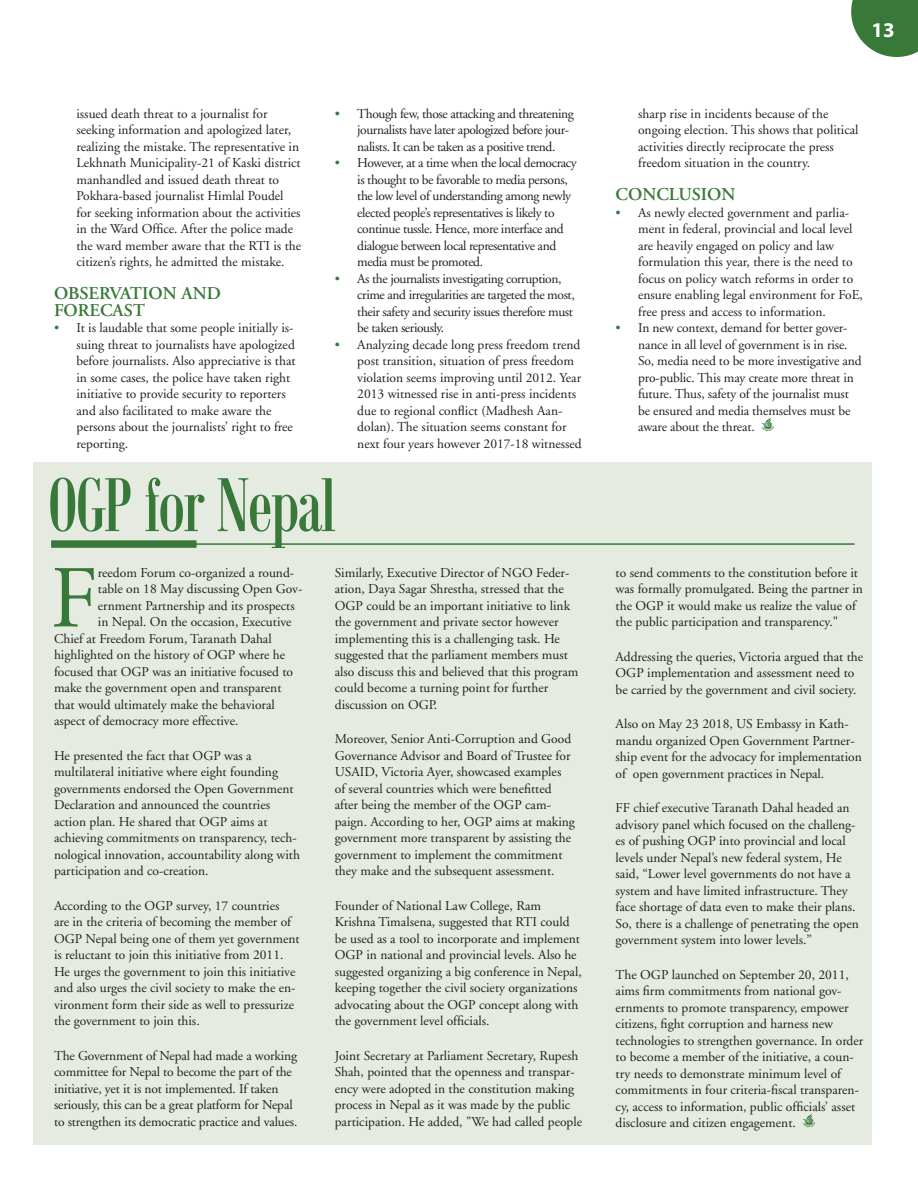
<style>
.page{position:relative;width:918px;height:1188px;background:#fff}
.page>*{position:absolute;margin:0;border:0;box-sizing:border-box;transform-origin:0 0}
.Body_Text{font:88.2px "Adobe Garamond";color:#387839}
.t1{font:83.1px "Bodoni MT Condensed";letter-spacing:-.03em;color:#387839}
.t2{font:700 21px "Myriad Pro";color:#fff}
.Subhead-3{font:600 18px/16.5px "Adobe Garamond";color:#387839}
.Body_Text-2{font:13.5px/16.5px "Adobe Garamond";color:#231f20}
.Bullet_Text{font:13.5px/16.5px "Adobe Garamond";color:#231f20}
.Bullet_Text-2{font:13.5px/16.5px "Adobe Garamond";letter-spacing:-.03em;color:#231f20}
.s1{color:#387839}
</style>
<div class="page">
<svg style="left:851px;top:0;width:67px;height:57px;background:#518952"></svg>
<div style="left:33px;top:463px;width:839px;height:682px;background:#e6ebe1"></div>
<hr style="left:51px;top:543px;width:804px;height:2px;background:#387839">
<div style="left:51px;top:540px;width:146px;height:8px;background:#387839"></div>
<svg style="left:802px;top:1113px;width:12px;height:13px"></svg>
<svg style="left:761px;top:417px;width:12px;height:13px"></svg>
<p class="Bullet_Text" style="left:76px;top:106px;width:226px">issued death threat to a journalist for seeking information and apologized later, realizing the mistake. The representative in Lekhnath Municipality-21 of Kaski district manhandled and issued death threat to Pokhara-based journalist Himlal Poudel for seeking information about the activities in the Ward Office. After the police made the ward member aware that the RTI is the citizen’s rights, he admitted the mistake.</p>
<p class="Subhead-3" style="left:54px;top:286px;width:168px">OBSERVATION AND<br>FORECAST</p>
<p class="Bullet_Text" style="left:76px;top:320px;width:221px;text-indent:-22px"><span class="s1">•</span> It is laudable that some people initially is&shy;suing threat to journalists have apologized before journalists. Also appreciative is that in some cases, the police have taken right initiative to provide security to reporters and also facilitated to make aware the persons about the journalists’ right to free reporting.</p>
<p class="Bullet_Text-2" style="left:357px;top:106px;width:218px;text-indent:-22px"><span class="s1">•</span> Though few, those attacking and threatening journalists have later apologized before jour&shy;nalists. It can be taken as a positive trend.</p>
<p class="Bullet_Text-2" style="left:357px;top:155px;width:221px;text-indent:-22px"><span class="s1">•</span> However, at a time when the local democracy is thought to be favorable to media persons, the low level of understanding among newly elected people’s representatives is likely to continue tussle. Hence, more interface and dialogue between local representative and media must be promoted.</p>
<p class="Bullet_Text-2" style="left:357px;top:271px;width:219px;text-indent:-22px"><span class="s1">•</span> As the journalists investigating corruption, crime and irregularities are targeted the most, their safety and security issues therefore must be taken seriously.</p>
<p class="Bullet_Text" style="left:357px;top:337px;width:226px;text-indent:-22px"><span class="s1">•</span> Analyzing decade long press freedom trend post transition, situation of press freedom violation seems improving until 2012. Year 2013 witnessed rise in anti-press incidents due to regional conflict (Madhesh Aan&shy;dolan). The situation seems constant for next four years however 2017-18 witnessed</p>
<p class="t1" style="left:48px;top:455px;width:291px">OGP for Nepal</p>
<p class="Body_Text" style="left:51px;top:551px;width:49px">F</p>
<p class="Body_Text-2" style="left:98px;top:565px;width:198px">reedom Forum co-organized a round-</p>
<p class="Body_Text-2" style="left:98px;top:581px;width:206px">table on 18 May discussing Open Gov-</p>
<p class="Body_Text-2" style="left:98px;top:598px;width:198px">ernment Partnership and its prospects</p>
<p class="Body_Text-2" style="left:98px;top:614px;width:195px">in Nepal. On the occasion, Executive</p>
<p class="Body_Text-2" style="left:54px;top:631px;width:219px">Chief at Freedom Forum, Taranath Dahal</p>
<p class="Body_Text-2" style="left:54px;top:647px;width:233px">highlighted on the history of OGP where he</p>
<p class="Body_Text-2" style="left:54px;top:664px;width:241px">focused that OGP was an initiative focused to</p>
<p class="Body_Text-2" style="left:54px;top:680px;width:229px">make the government open and transparent</p>
<p class="Body_Text-2" style="left:54px;top:697px;width:222px">that would ultimately make the behavioral</p>
<p class="Body_Text-2" style="left:54px;top:713px;width:186px">aspect of democracy more effective.</p>
<p class="Body_Text-2" style="left:54px;top:748px;width:247px">He presented the fact that OGP was a multilateral initiative where eight founding governments endorsed the Open Government Declaration and announced the countries action plan. He shared that OGP aims at achieving commitments on transparency, tech&shy;nological innovation, accountability along with participation and co-creation.</p>
<p class="Body_Text-2" style="left:54px;top:898px;width:247px">According to the OGP survey, 17 countries<br>are in the criteria of becoming the member of OGP Nepal being one of them yet government is reluctant to join this initiative from 2011.<br>He urges the government to join this initiative and also urges the civil society to make the en&shy;vironment form their side as well to pressurize the government to join this.</p>
<p class="Body_Text-2" style="left:54px;top:1048px;width:245px">The Government of Nepal had made a working committee for Nepal to become the part of the initiative, yet it is not implemented. If taken seriously, this can be a great platform for Nepal to strengthen its democratic practice and values.</p>
<p class="Body_Text-2" style="left:335px;top:565px;width:245px">Similarly, Executive Director of NGO Feder&shy;ation, Daya Sagar Shrestha, stressed that the OGP could be an important initiative to link the government and private sector however implementing this is a challenging task. He suggested that the parliament members must also discuss this and believed that this program could become a turning point for further discussion on OGP.</p>
<p class="Body_Text-2" style="left:335px;top:731px;width:242px">Moreover, Senior Anti-Corruption and Good Governance Advisor and Board of Trustee for USAID, Victoria Ayer, showcased examples of several countries which were benefitted after being the member of the OGP cam&shy;paign. According to her, OGP aims at making government more transparent by assisting the government to implement the commitment they make and the subsequent assessment.</p>
<p class="Body_Text-2" style="left:335px;top:898px;width:248px">Founder of National Law College, Ram Krishna Timalsena, suggested that RTI could be used as a tool to incorporate and implement OGP in national and provincial levels. Also he suggested organizing a big conference in Nepal, keeping together the civil society organizations advocating about the OGP concept along with the government level officials.</p>
<p class="Body_Text-2" style="left:335px;top:1048px;width:249px">Joint Secretary at Parliament Secretary, Rupesh Shah, pointed that the openness and transpar&shy;ency were adopted in the constitution making process in Nepal as it was made by the public participation. He added, "We had called people</p>
<h3 class="t2" style="left:872px;top:18px;width:25px">13</h3>
<p class="Bullet_Text" style="left:638px;top:106px;width:222px">sharp rise in incidents because of the ongoing election. This shows that political activities directly reciprocate the press freedom situation in the country.</p>
<p class="Subhead-3" style="left:616px;top:187px;width:121px">CONCLUSION</p>
<p class="Bullet_Text" style="left:638px;top:205px;width:226px;text-indent:-22px"><span class="s1">•</span> As newly elected government and parlia&shy;ment in federal, provincial and local level are heavily engaged on policy and law formulation this year, there is the need to focus on policy watch reforms in order to ensure enabling legal environment for FoE, free press and access to information.</p>
<p class="Bullet_Text" style="left:638px;top:320px;width:225px;text-indent:-22px"><span class="s1">•</span> In new context, demand for better gover&shy;nance in all level of government is in rise.<br>So, media need to be more investigative and pro-public. This may create more threat in future. Thus, safety of the journalist must be ensured and media themselves must be aware about the threat.</p>
<p class="Body_Text-2" style="left:616px;top:565px;width:249px">to send comments to the constitution before it was formally promulgated. Being the partner in the OGP it would make us realize the value of the public participation and transparency."</p>
<p class="Body_Text-2" style="left:616px;top:649px;width:249px">Addressing the queries, Victoria argued that the<br>OGP implementation and assessment need to be carried by the government and civil society.</p>
<p class="Body_Text-2" style="left:616px;top:716px;width:248px">Also on May 23 2018, US Embassy in Kath&shy;mandu organized Open Government Partner&shy;ship event for the advocacy for implementation of open government practices in Nepal.</p>
<p class="Body_Text-2" style="left:616px;top:800px;width:245px">FF chief executive Taranath Dahal headed an advisory panel which focused on the challeng&shy;es of pushing OGP into provincial and local levels under Nepal’s new federal system, He said, “Lower level governments do not have a system and have limited infrastructure. They face shortage of data even to make their plans.<br>So, there is a challenge of penetrating the open government system into lower levels.”</p>
<p class="Body_Text-2" style="left:616px;top:967px;width:249px">The OGP launched on September 20, 2011, aims firm commitments from national gov&shy;ernments to promote transparency, empower citizens, fight corruption and harness new technologies to strengthen governance. In order to become a member of the initiative, a coun&shy;try needs to demonstrate minimum level of commitments in four criteria-fiscal transparen&shy;cy, access to information, public officials’ asset disclosure and citizen engagement.</p>
</div>
